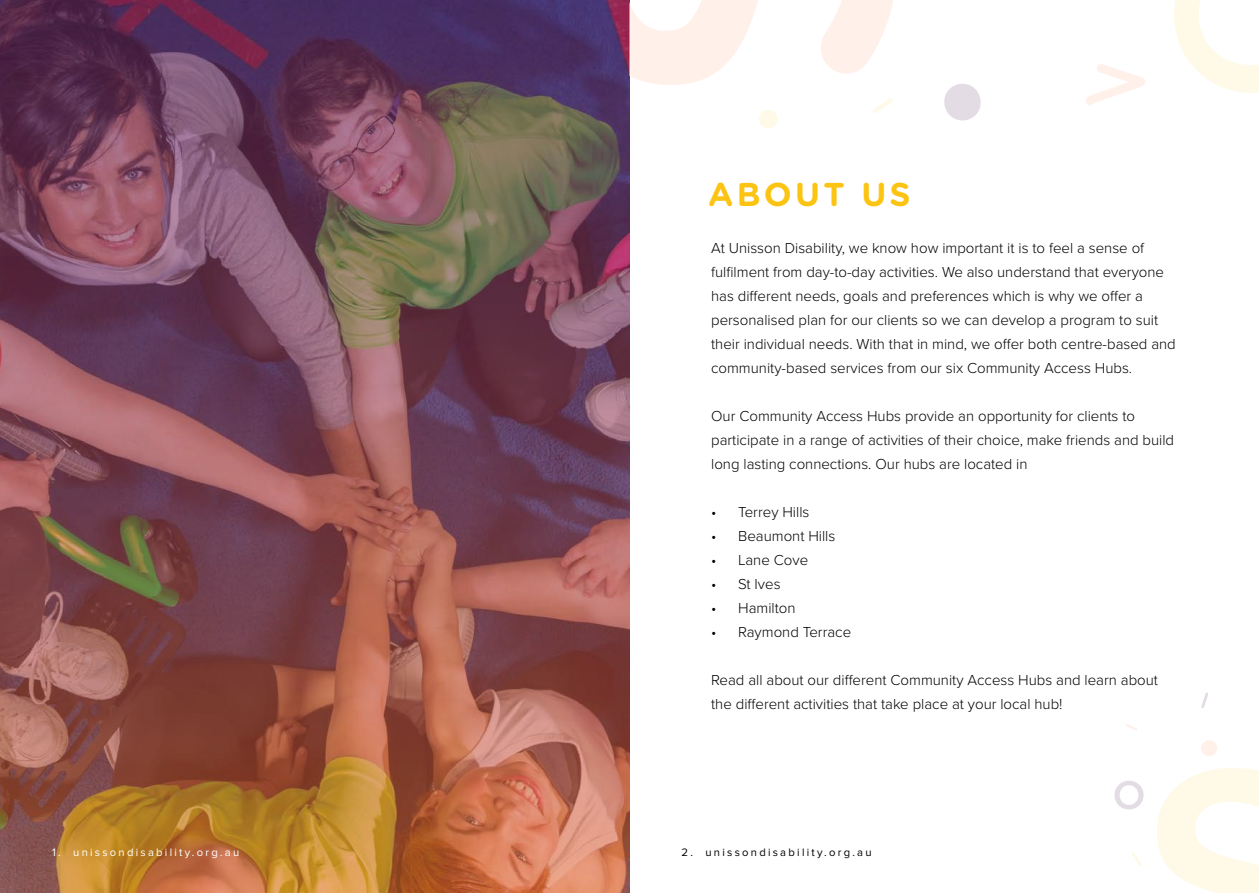
<style>
.page{position:relative;width:1259px;height:893px;background:#fff}
.page>*{position:absolute;margin:0;border:0;box-sizing:border-box;transform-origin:0 0}
.t1{font:700 33px "Gotham Rounded";letter-spacing:.1em;color:#fcc412}
.t2{font:300 15px/24px "Proxima Nova";color:#000}
.t3{font:11.25px "Proxima Nova";letter-spacing:.2em;color:#fff}
.t4{font:11.25px "Proxima Nova";letter-spacing:.2em;color:#000}
</style>
<div class="page">
<img style="left:0;top:0;width:629px;height:893px">
<svg style="left:1157px;top:768px;width:102px;height:125px"></svg>
<svg style="left:1114px;top:781px;width:29px;height:28px"></svg>
<svg style="left:1132px;top:853px;width:10px;height:13px"></svg>
<svg style="left:1201px;top:693px;width:7px;height:15px"></svg>
<svg style="left:1125px;top:724px;width:12px;height:7px"></svg>
<div style="left:1201px;top:740px;width:16px;height:16px;background:#fff0e9;border-radius:8px"></div>
<svg style="left:1174px;top:0;width:85px;height:93px"></svg>
<svg style="left:629px;top:0;width:264px;height:85px"></svg>
<svg style="left:1086px;top:64px;width:59px;height:41px"></svg>
<svg style="left:944px;top:84px;width:37px;height:37px"></svg>
<div style="left:759px;top:110px;width:18px;height:18px;background:#fff9e7;border-radius:9px"></div>
<svg style="left:873px;top:98px;width:20px;height:15px"></svg>
<h1 class="t1" style="left:708px;top:170px;width:204px">ABOUT US</h1>
<p class="t2" style="left:711px;top:235px;width:466px">At Unisson Disability, we know how important it is to feel a sense of fulfilment from day-to-day activities. We also understand that everyone has different needs, goals and preferences which is why we offer a personalised plan for our clients so we can develop a program to suit their individual needs. With that in mind, we offer both centre-based and community-based services from our six Community Access Hubs.</p>
<p class="t2" style="left:711px;top:403px;width:464px">Our Community Access Hubs provide an opportunity for clients to participate in a range of activities of their choice, make friends and build long lasting connections. Our hubs are located in</p>
<p class="t2" style="left:711px;top:499px;width:100px">• Terrey Hills</p>
<p class="t2" style="left:711px;top:523px;width:126px">• Beaumont Hills</p>
<p class="t2" style="left:711px;top:547px;width:98px">• Lane Cove</p>
<p class="t2" style="left:711px;top:571px;width:71px">• St Ives</p>
<p class="t2" style="left:711px;top:595px;width:86px">• Hamilton</p>
<p class="t2" style="left:711px;top:619px;width:141px">• Raymond Terrace</p>
<p class="t2" style="left:711px;top:667px;width:448px">Read all about our different Community Access Hubs and learn about the different activities that take place at your local hub!</p>
<p class="t3" style="left:52px;top:846px;width:189px">1. unissondisability.org.au</p>
<p class="t4" style="left:681px;top:846px;width:192px">2. unissondisability.org.au</p>
</div>
